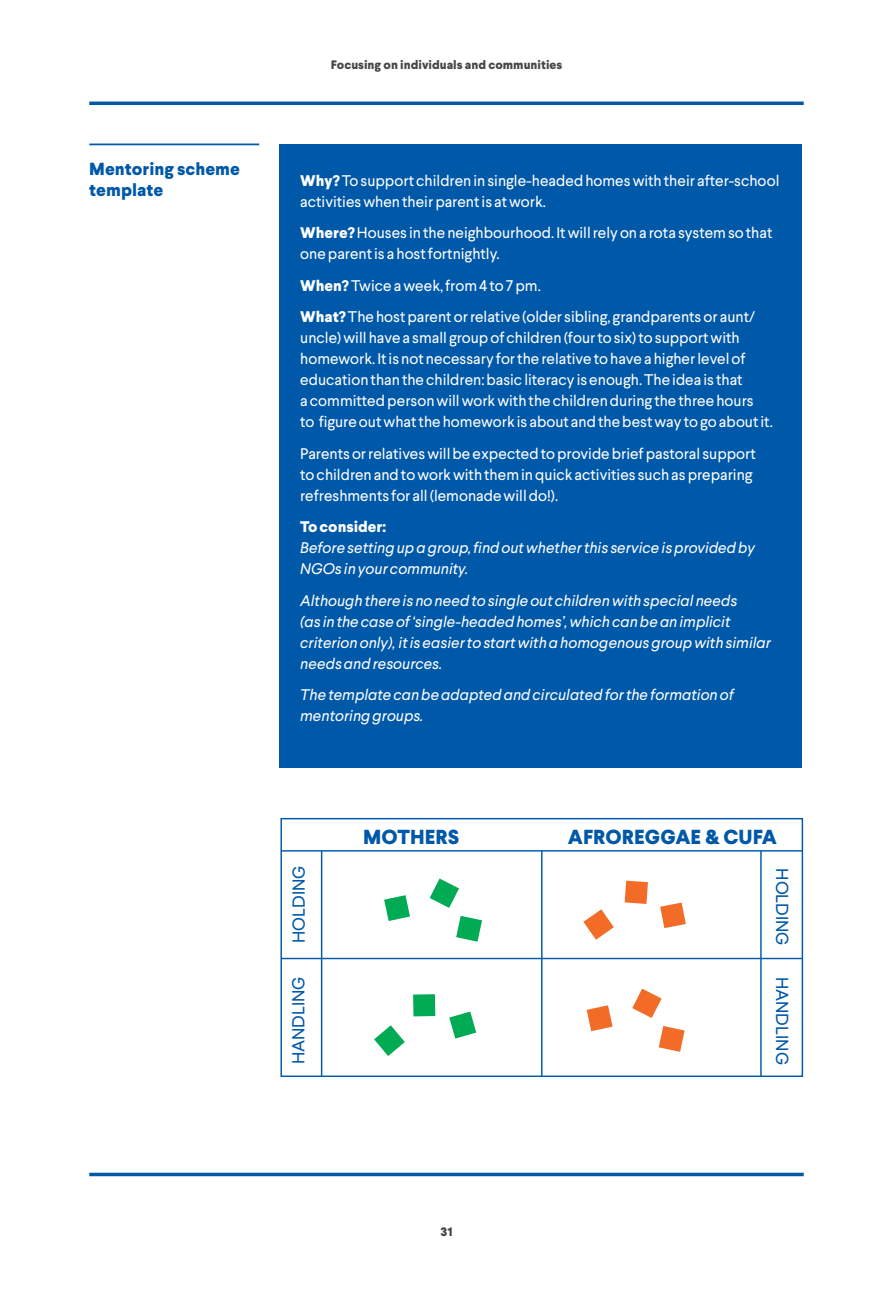
<style>
.page{position:relative;width:893px;height:1290px;background:#fff}
.page>*{position:absolute;margin:0;border:0;box-sizing:border-box;transform-origin:0 0}
.t1{font:800 20.3px "Larsseit";color:#0058a9}
.t2{font:800 17.5px/21px "Larsseit";color:#0058a9}
.t3{font:17.32px "Larsseit";color:#0058a9}
.t4{font:15.4px/21px "Larsseit";color:#fff}
.t5{font:italic 15.4px/21px "Larsseit";color:#fff}
.t6{font:800 15.4px "Larsseit";color:#fff}
.t7{font:800 12.25px "Larsseit";color:#464547}
.s1{font-weight:800}
</style>
<div class="page">
<hr style="left:89px;top:102px;width:715px;height:3px;background:#0058a9">
<hr style="left:89px;top:1173px;width:715px;height:3px;background:#0058a9">
<div style="left:279px;top:144px;width:523px;height:623px;background:#0058a9"></div>
<div style="left:280px;top:818px;width:523px;height:259px;border:1px solid #0058a9"></div>
<hr style="left:281px;top:850px;width:521px;height:1px;background:#0058a9">
<hr style="left:541px;top:851px;width:1px;height:225px;background:#0058a9">
<hr style="left:321px;top:851px;width:1px;height:225px;background:#0058a9">
<hr style="left:760px;top:851px;width:2px;height:225px;background:#0058a9">
<hr style="left:281px;top:958px;width:521px;height:1px;background:#0058a9">
<svg style="left:384px;top:895px;width:26px;height:26px"></svg>
<svg style="left:430px;top:878px;width:29px;height:30px"></svg>
<svg style="left:456px;top:916px;width:26px;height:26px"></svg>
<svg style="left:583px;top:909px;width:31px;height:31px"></svg>
<svg style="left:625px;top:881px;width:23px;height:23px"></svg>
<svg style="left:660px;top:902px;width:26px;height:26px"></svg>
<svg style="left:587px;top:1005px;width:26px;height:26px"></svg>
<svg style="left:632px;top:988px;width:30px;height:30px"></svg>
<svg style="left:659px;top:1026px;width:26px;height:26px"></svg>
<svg style="left:374px;top:1025px;width:31px;height:31px"></svg>
<div style="left:413px;top:994px;width:22px;height:22px;background:#00ab53"></div>
<svg style="left:449px;top:1011px;width:27px;height:27px"></svg>
<hr style="left:89px;top:144px;width:170px;height:1px;background:#0058a9">
<p class="t2" style="left:89px;top:159px;width:152px">Mentoring scheme template</p>
<p class="t7" style="left:331px;top:56px;width:233px">Focusing on individuals and communities</p>
<p class="t4" style="left:300px;top:170px;width:481px"><span class="s1">Why?</span> To support children in single-headed homes with their after-school activities when their parent is at work.</p>
<p class="t4" style="left:300px;top:222px;width:474px"><span class="s1">Where?</span>Houses in the neighbourhood. It will rely on a rota system so that oneparent is a host fortnightly.</p>
<p class="t4" style="left:300px;top:269px;width:456px;line-height:31.5px"><span class="s1">When?</span> Twice a week, from 4 to 7 pm.<br><span class="s1">What?</span> The host parent or relative (older sibling, grandparents or aunt/</p>
<p class="t4" style="left:300px;top:327px;width:474px">uncle) will have a small group of children (four to six) to support with homework. It is not necessary for the relative to have a higher level of education than the children: basic literacy is enough. The idea is that acommitted person will work with the children during the three hours<br>to figure out what the homework is about and the best way to go about it.</p>
<p class="t4" style="left:300px;top:443px;width:457px">Parents or relatives will be expected to provide brief pastoral support to children and to work with them in quick activities such as preparing refreshments for all (lemonade will do!).</p>
<p class="t6" style="left:300px;top:517px;width:88px">To consider:</p>
<p class="t5" style="left:300px;top:537px;width:456px">Before setting up a group, find out whether this service is provided by<br>NGOs in your community.</p>
<p class="t5" style="left:300px;top:590px;width:472px">Although there is no need to single out children with special needs<br>(as in thecaseof ‘single-headed homes’, which can be an implicit criterion only), itiseasier tostart with a homogenous group with similar needs andresources.</p>
<p class="t5" style="left:300px;top:684px;width:435px">The template can be adapted and circulated for the formation of mentoringgroups.</p>
<p class="t3" style="left:288px;top:943px;width:79px;rotate:-90deg">HOLDING</p>
<p class="t3" style="left:288px;top:1064px;width:89px;rotate:-90deg">HANDLING</p>
<h1 class="t1" style="left:363px;top:823px;width:98px">MOTHERS</h1>
<h1 class="t1" style="left:568px;top:823px;width:210px">AFROREGGAE &amp; CUFA</h1>
<p class="t3" style="left:793px;top:868px;width:79px;rotate:90deg">HOLDING</p>
<p class="t3" style="left:793px;top:977px;width:89px;rotate:90deg">HANDLING</p>
<p class="t7" style="left:440px;top:1223px;width:13px">31</p>
</div>
